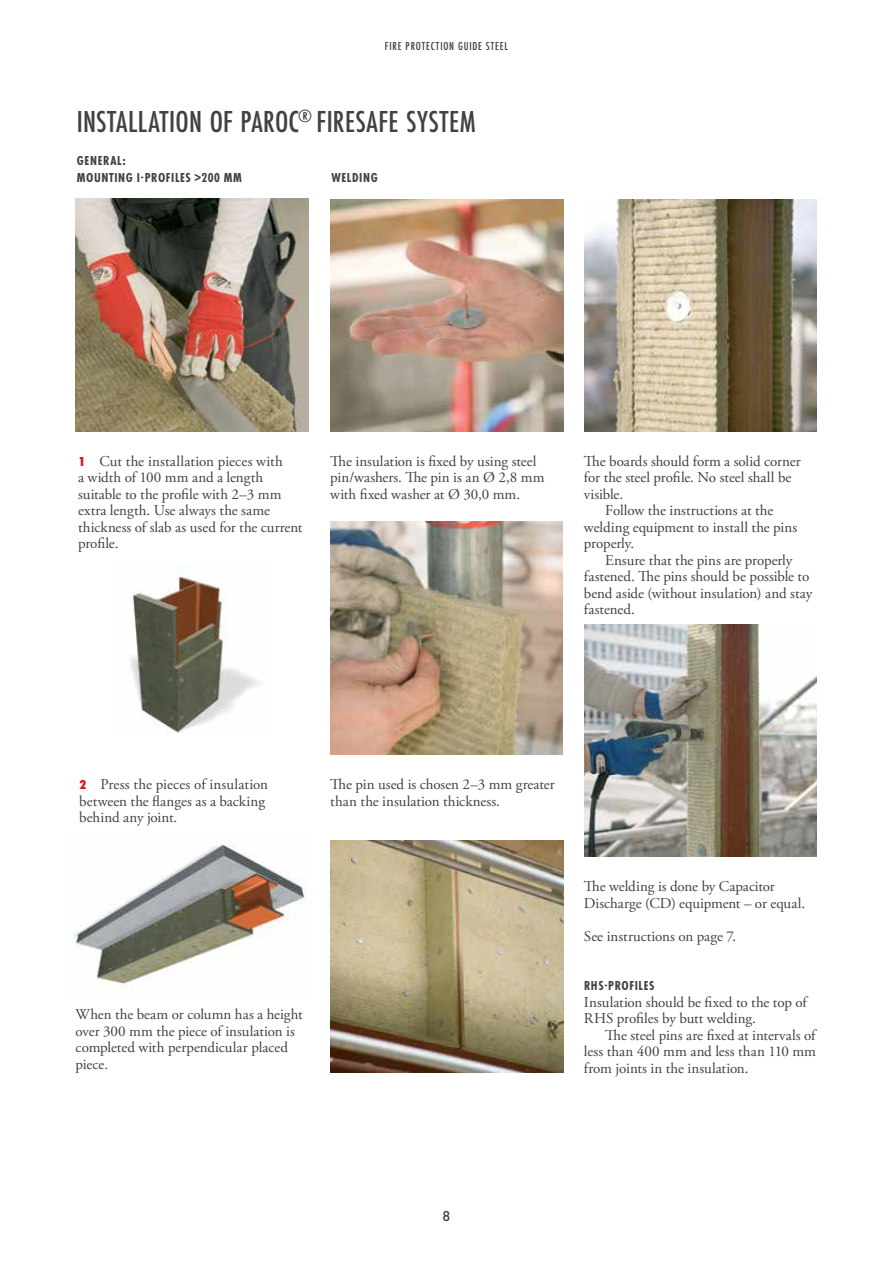
<style>
.page{position:relative;width:893px;height:1263px;background:#fff}
.page>*{position:absolute;margin:0;border:0;box-sizing:border-box;transform-origin:0 0}
.t1{font:500 31.5px "Futura PT Cond";letter-spacing:.01em;color:#414042}
.t2{font:15px/16.5px "Adobe Garamond Pro";color:#414042}
.t3{font:500 15px "Futura PT";color:#414042}
.t4{font:700 13.5px/16.5px "Futura PT Cond";letter-spacing:.045em;color:#414042}
.t5{font:500 12px "Futura PT Cond";letter-spacing:.065em;color:#414042}
.s1{font-family:"Futura PT Cond";font-weight:800;font-size:13.5px;color:#d7182a}
</style>
<div class="page">
<img style="left:76px;top:198px;width:232px;height:234px">
<img style="left:584px;top:624px;width:232px;height:233px">
<img style="left:331px;top:522px;width:232px;height:232px">
<img style="left:331px;top:199px;width:232px;height:233px">
<img style="left:584px;top:199px;width:233px;height:233px">
<img style="left:72px;top:844px;width:234px;height:140px">
<img style="left:130px;top:575px;width:130px;height:158px">
<img style="left:331px;top:840px;width:232px;height:233px">
<p class="t5" style="left:385px;top:38px;width:124px">FIRE PROTECTION GUIDE STEEL</p>
<h1 class="t1" style="left:77px;top:103px;width:400px">INSTALLATION OF PAROC<sup>®</sup> FIRESAFE SYSTEM</h1>
<p class="t4" style="left:77px;top:152px;width:167px">GENERAL:<br>MOUNTING I-PROFILES &gt;200 MM</p>
<p class="t4" style="left:331px;top:169px;width:48px">WELDING</p>
<p class="t2" style="left:78px;top:453px;width:226px"><span class="s1">1</span> Cut the installation pieces with<br>a width of 100 mm and a length suitable to the profile with 2–3 mm extra length. Use always the same thickness of slab as used for the current profile.</p>
<p class="t2" style="left:330px;top:453px;width:216px">The insulation is fixed by using steel pin/washers. The pin is an Ø 2,8 mm with fixed washer at Ø 30,0 mm.</p>
<p class="t2" style="left:584px;top:453px;width:218px">The boards should form a solid corner</p>
<p class="t2" style="left:584px;top:470px;width:209px">for the steel profile. No steel shall be</p>
<p class="t2" style="left:584px;top:486px;width:41px">visible.</p>
<p class="t2" style="left:605px;top:503px;width:170px">Follow the instructions at the</p>
<p class="t2" style="left:584px;top:519px;width:215px">welding equipment to install the pins</p>
<p class="t2" style="left:584px;top:536px;width:52px">properly.</p>
<p class="t2" style="left:605px;top:552px;width:189px">Ensure that the pins are properly</p>
<p class="t2" style="left:584px;top:569px;width:227px">fastened. The pins should be possible to</p>
<p class="t2" style="left:584px;top:585px;width:230px">bend aside (without insulation) and stay</p>
<p class="t2" style="left:584px;top:602px;width:52px">fastened.</p>
<p class="t2" style="left:79px;top:777px;width:190px"><span class="s1">2</span> Press the pieces of insulation between the flanges as a backing behind any joint.</p>
<p class="t2" style="left:330px;top:777px;width:226px">The pin used is chosen 2–3 mm greater than the insulation thickness.</p>
<p class="t2" style="left:76px;top:1007px;width:229px">When the beam or column has a height over 300 mm the piece of insulation is completed with perpendicular placed piece.</p>
<p class="t2" style="left:584px;top:879px;width:223px">The welding is done by Capacitor<br>Discharge (CD) equipment – or equal.</p>
<p class="t2" style="left:584px;top:928px;width:154px">See instructions on page 7.</p>
<p class="t4" style="left:584px;top:977px;width:72px">RHS-PROFILES</p>
<p class="t2" style="left:584px;top:994px;width:224px">Insulation should be fixed to the top of<br>RHS profiles by butt welding.</p>
<p class="t2" style="left:584px;top:1027px;width:234px;text-align:justify;text-indent:21px">The steel pins are fixed at intervals of less than 400 mm and less than 110 mm from joints in the insulation.</p>
<p class="t3" style="left:442px;top:1207px;width:10px">8</p>
</div>
